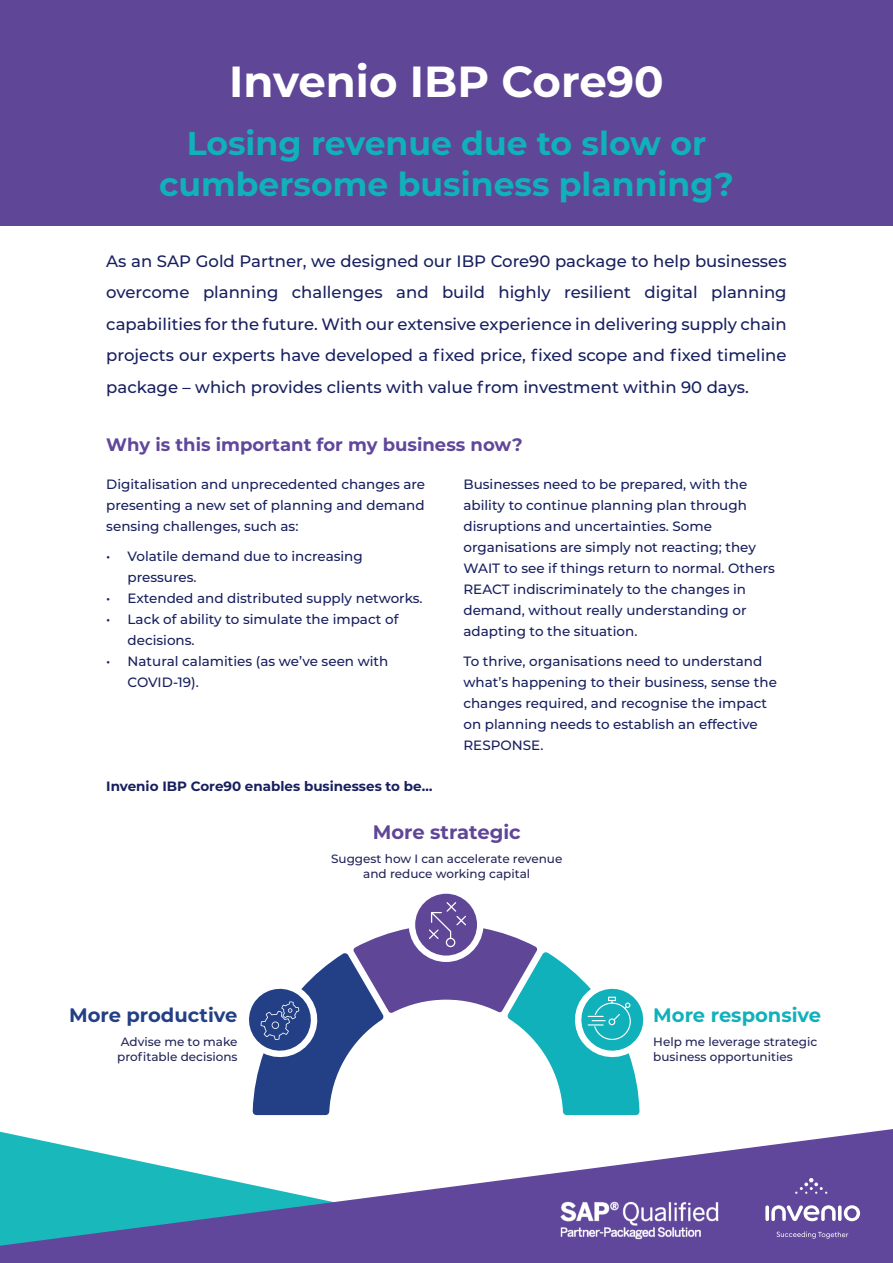
<style>
.page{position:relative;width:893px;height:1263px;background:#fff}
.page>*{position:absolute;margin:0;border:0;box-sizing:border-box;transform-origin:0 0}
.t1{font:700 43.5px "Montserrat";color:#fff}
.t2{font:700 33px/40.5px "Montserrat";color:#10b1ba;text-align:center}
.t3{font:700 19.5px "Montserrat";color:#10b1ba}
.t4{font:700 19.5px "Montserrat";color:#234086}
.t5{font:700 19.5px "Montserrat";color:#5f4697}
.t6{font:700 18px "Montserrat";color:#60479b}
.t7{font:500 16.5px/31.5px "Montserrat";color:#171f5e;text-align:justify}
.t8{font:500 13.5px/21px "Montserrat";color:#171f5e}
.t9{font:700 13.5px "Montserrat";color:#171f5e}
.t10{font:500 12px/15px "Montserrat";color:#212358}
</style>
<div class="page">
<div style="left:0;top:0;width:893px;height:225px;background:#5f4697"></div>
<svg style="left:0;top:1129px;width:892px;height:134px;fill:#60479b"></svg>
<svg style="left:892px;top:1129px;width:1px;height:134px"></svg>
<svg style="left:795px;top:1178px;width:32px;height:16px"></svg>
<svg style="left:765px;top:1205px;width:95px;height:16px"></svg>
<svg style="left:776px;top:1231px;width:72px;height:8px"></svg>
<div style="left:415px;top:894px;width:62px;height:61px;background:#5f4697;border-radius:50%"></div>
<svg style="left:249px;top:902px;width:395px;height:213px"></svg>
<img style="left:553px;top:1200px;width:174px;height:41px">
<h1 class="t1" style="left:229px;top:51px;width:436px">Invenio IBP Core90</h1>
<h2 class="t2" style="left:159px;top:122px;width:576px">Losing revenue due to slow or cumbersome business planning?</h2>
<p class="t7" style="left:106px;top:245px;width:682px">As an SAP Gold Partner, we designed our IBP Core90 package to help businesses overcome planning challenges and build highly resilient digital planning capabilities for the future. With our extensive experience in delivering supply chain projects our experts have developed a fixed price, fixed scope and fixed timeline package – which provides clients with value from investment within 90 days.</p>
<h3 class="t6" style="left:106px;top:432px;width:418px">Why is this important for my business now?</h3>
<p class="t8" style="left:106px;top:473px;width:320px;text-align:justify">Digitalisation and unprecedented changes are presenting a new set of planning and demand sensing challenges, such as:</p>
<p class="t8" style="left:128px;top:545px;width:237px;text-indent:-21px">• Volatile demand due to increasing pressures.</p>
<p class="t8" style="left:106px;top:587px;width:318px">• Extended and distributed supply networks.</p>
<p class="t8" style="left:128px;top:608px;width:272px;text-indent:-21px">• Lack of ability to simulate the impact of decisions.</p>
<p class="t8" style="left:128px;top:650px;width:262px;text-indent:-21px">• Natural calamities (as we’ve seen with<br>COVID-19).</p>
<p class="t9" style="left:106px;top:777px;width:328px">Invenio IBP Core90 enables businesses to be…</p>
<p class="t8" style="left:463px;top:473px;width:313px">Businesses need to be prepared, with the ability to continue planning plan through disruptions and uncertainties. Some organisations are simply not reacting; they WAIT to see if things return to normal. Others REACT indiscriminately to the changes in demand, without really understanding or adapting to the situation.</p>
<p class="t8" style="left:463px;top:650px;width:315px">To thrive, organisations need to understand what’s happening to their business, sense the changes required, and recognise the impact on planning needs to establish an effective RESPONSE.</p>
<h3 class="t4" style="left:69px;top:1001px;width:170px">More productive</h3>
<p class="t10" style="left:117px;top:1033px;width:122px">Advise me to make profitable decisions</p>
<h3 class="t5" style="left:373px;top:818px;width:150px">More strategic</h3>
<p class="t10" style="left:331px;top:850px;width:233px;text-align:center">Suggest how I can accelerate revenue and reduce working capital</p>
<h3 class="t3" style="left:653px;top:1001px;width:169px">More responsive</h3>
<p class="t10" style="left:653px;top:1033px;width:166px">Help me leverage strategic business opportunities</p>
</div>
